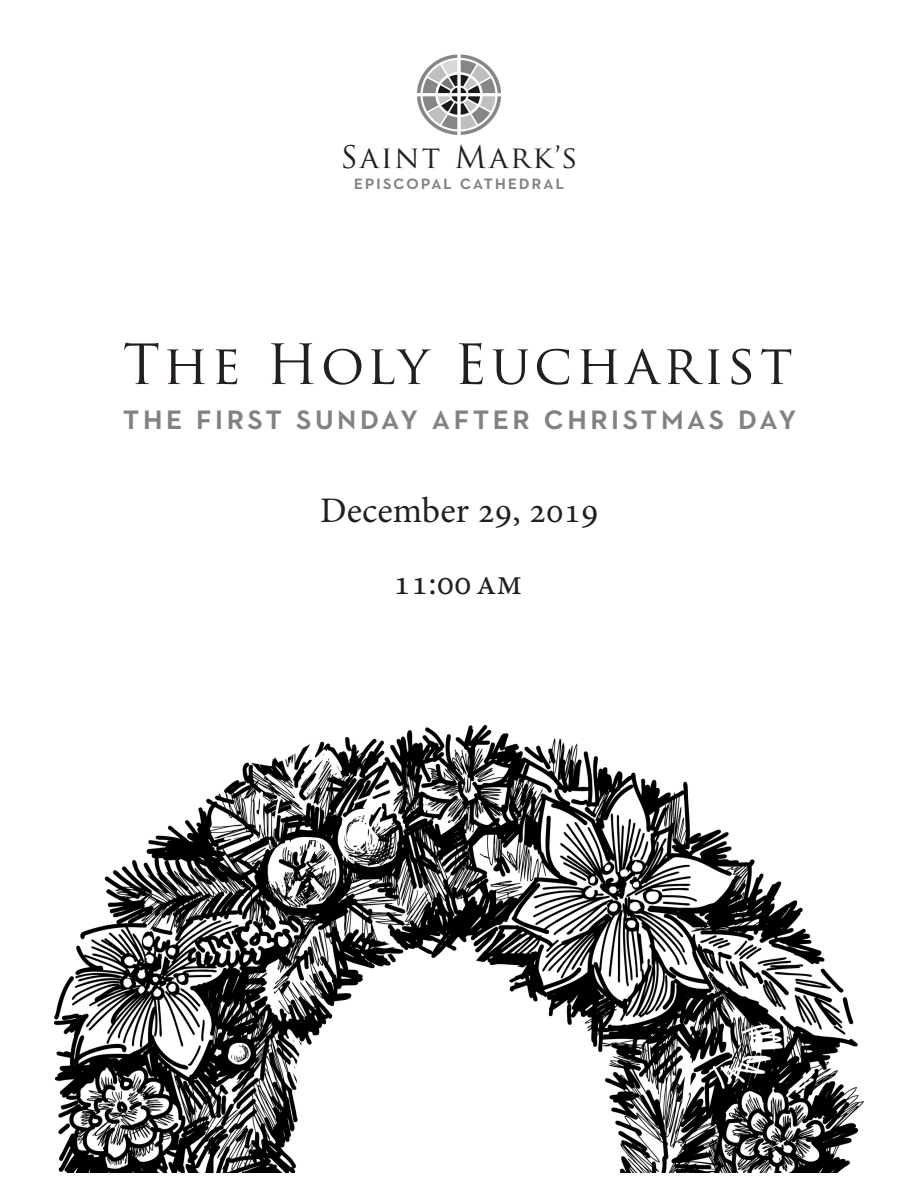
<style>
.page{position:relative;width:918px;height:1188px;background:#fff}
.page>*{position:absolute;margin:0;border:0;box-sizing:border-box;transform-origin:0 0}
.t1{font:54px "Trajan Pro";letter-spacing:.07em;color:#231f20}
.t2{font:600 36px "Neutraface 2 Text";letter-spacing:.08em;color:#808285}
.t3{font:36px "Minion Pro";color:#231f20}
.t4{font:30.3px "Trajan Pro";letter-spacing:.07em;color:#231f20}
.t5{font:600 20.25px "Neutraface 2 Text";letter-spacing:.08em;color:#808285}
</style>
<div class="page">
<img style="left:417px;top:54px;width:84px;height:81px">
<img style="left:54px;top:726px;width:810px;height:447px">
<p class="t4" style="left:340px;top:138px;width:239px">Saint Mark’s</p>
<p class="t5" style="left:354px;top:170px;width:212px">episcopal cathedral</p>
<p class="t1" style="left:123px;top:330px;width:672px">The Holy Eucharist</p>
<p class="t2" style="left:123px;top:394px;width:675px">the first sunday after christmas day</p>
<p class="t3" style="left:320px;top:486px;width:280px">December 29, 2019</p>
<p class="t3" style="left:394px;top:558px;width:130px">11:00am</p>
</div>
